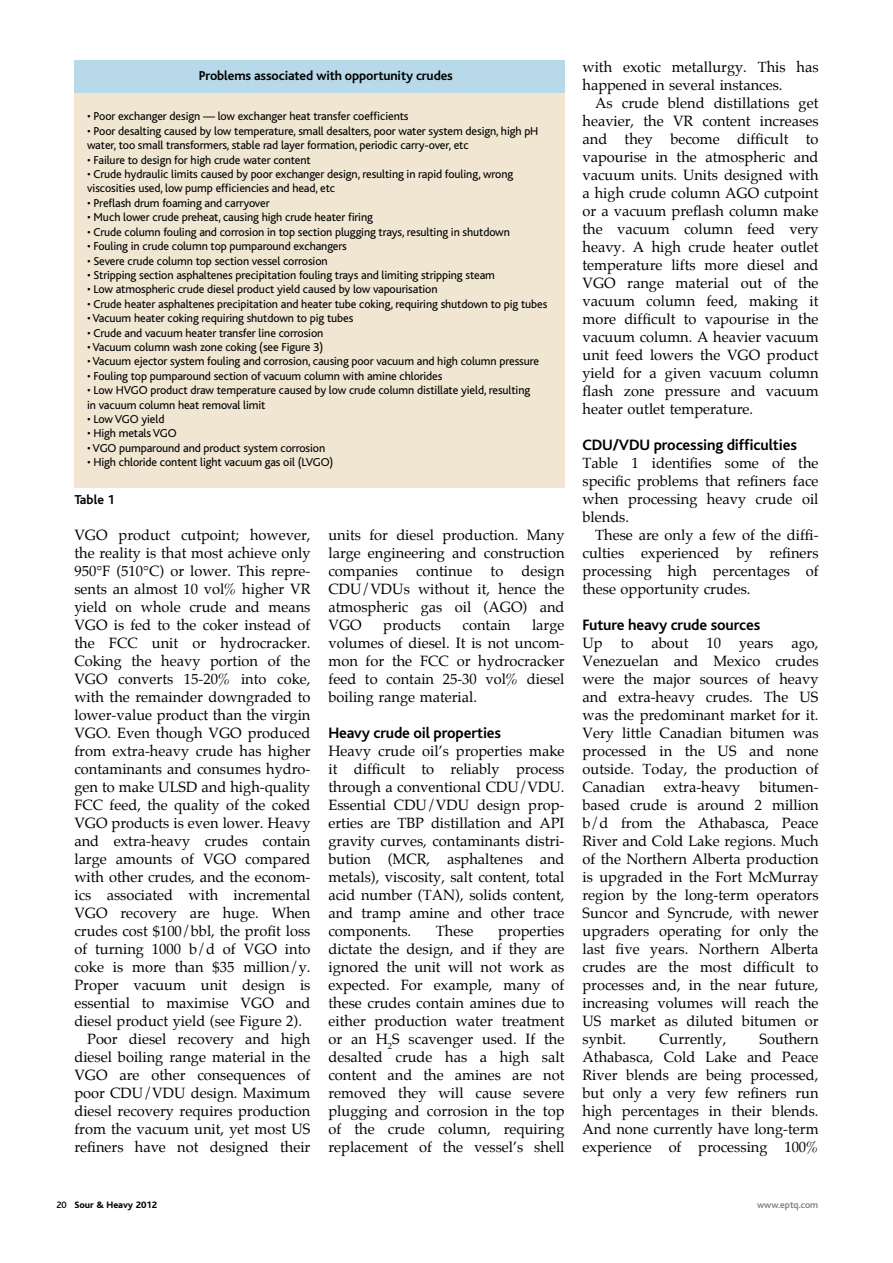
<style>
.page{position:relative;width:893px;height:1263px;background:#fff}
.page>*{position:absolute;margin:0;border:0;box-sizing:border-box;transform-origin:0 0}
.t1{font:700 15.75px "Bliss";letter-spacing:-.01em;color:#000}
.t2{font:14.7px/18px "Palatino";color:#000;text-align:justify}
.t3{font:700 13.5px "Bliss";letter-spacing:-.01em;color:#000}
.t4{font:12px/14.4px "Bliss";letter-spacing:-.01em;color:#000}
.t5{font:800 9.75px "Bliss";color:#000}
.t6{font:500 9.75px "Bliss";color:#757779}
.s1{font-weight:500}
</style>
<div class="page">
<div style="left:74px;top:82px;width:490px;height:406px;background:#f0e6d2"></div>
<div style="left:74px;top:60px;width:490px;height:33px;background:#b7d9e9"></div>
<p class="t3" style="left:199px;top:68px;width:256px">Problems associated with opportunity crudes</p>
<p class="t4" style="left:87px;top:110px;width:323px">• Poor exchanger design — low exchanger heat transfer coefficients</p>
<p class="t4" style="left:87px;top:124px;width:453px">• Poor desalting caused by low temperature, small desalters, poor water system design, high pH water, too small transformers, stable rad layer formation, periodic carry-over, etc</p>
<p class="t4" style="left:87px;top:153px;width:225px">• Failure to design for high crude water content</p>
<p class="t4" style="left:87px;top:167px;width:428px">• Crude hydraulic limits caused by poor exchanger design, resulting in rapid fouling, wrong viscosities used, low pump efficiencies and head, etc</p>
<p class="t4" style="left:87px;top:196px;width:184px">• Preflash drum foaming and carryover</p>
<p class="t4" style="left:87px;top:210px;width:287px">• Much lower crude preheat, causing high crude heater firing</p>
<p class="t4" style="left:87px;top:225px;width:424px">• Crude column fouling and corrosion in top section plugging trays, resulting in shutdown</p>
<p class="t4" style="left:87px;top:239px;width:261px">• Fouling in crude column top pumparound exchangers</p>
<p class="t4" style="left:87px;top:254px;width:242px">• Severe crude column top section vessel corrosion</p>
<p class="t4" style="left:87px;top:268px;width:409px">• Stripping section asphaltenes precipitation fouling trays and limiting stripping steam</p>
<p class="t4" style="left:87px;top:282px;width:352px">• Low atmospheric crude diesel product yield caused by low vapourisation</p>
<p class="t4" style="left:87px;top:297px;width:462px">• Crude heater asphaltenes precipitation and heater tube coking, requiring shutdown to pig tubes</p>
<p class="t4" style="left:87px;top:311px;width:268px">• Vacuum heater coking requiring shutdown to pig tubes</p>
<p class="t4" style="left:87px;top:326px;width:238px">• Crude and vacuum heater transfer line corrosion</p>
<p class="t4" style="left:87px;top:340px;width:238px">• Vacuum column wash zone coking (see Figure 3)</p>
<p class="t4" style="left:87px;top:354px;width:453px">• Vacuum ejector system fouling and corrosion, causing poor vacuum and high column pressure</p>
<p class="t4" style="left:87px;top:369px;width:357px">• Fouling top pumparound section of vacuum column with amine chlorides</p>
<p class="t4" style="left:87px;top:383px;width:445px">• Low HVGO product draw temperature caused by low crude column distillate yield, resulting in vacuum column heat removal limit</p>
<p class="t4" style="left:87px;top:412px;width:79px">• Low VGO yield</p>
<p class="t4" style="left:87px;top:426px;width:91px">• High metals VGO</p>
<p class="t4" style="left:87px;top:441px;width:240px">• VGO pumparound and product system corrosion</p>
<p class="t4" style="left:87px;top:455px;width:248px">• High chloride content light vacuum gas oil (LVGO)</p>
<p class="t3" style="left:74px;top:493px;width:42px">Table 1</p>
<p class="t2" style="left:74px;top:527px;width:238px">VGO product cutpoint; however,</p>
<p class="t2" style="left:74px;top:545px;width:238px">the reality is that most achieve only</p>
<p class="t2" style="left:74px;top:563px;width:238px">950°F (510°C) or lower. This repre-</p>
<p class="t2" style="left:74px;top:581px;width:238px">sents an almost 10 vol% higher VR</p>
<p class="t2" style="left:74px;top:599px;width:238px">yield on whole crude and means</p>
<p class="t2" style="left:74px;top:617px;width:238px">VGO is fed to the coker instead of</p>
<p class="t2" style="left:74px;top:635px;width:238px">the FCC unit or hydrocracker.</p>
<p class="t2" style="left:74px;top:653px;width:238px">Coking the heavy portion of the</p>
<p class="t2" style="left:74px;top:671px;width:238px">VGO converts 15-20% into coke,</p>
<p class="t2" style="left:74px;top:689px;width:238px">with the remainder downgraded to</p>
<p class="t2" style="left:74px;top:707px;width:238px">lower-value product than the virgin</p>
<p class="t2" style="left:74px;top:725px;width:238px">VGO. Even though VGO produced</p>
<p class="t2" style="left:74px;top:743px;width:238px">from extra-heavy crude has higher</p>
<p class="t2" style="left:74px;top:761px;width:238px">contaminants and consumes hydro-</p>
<p class="t2" style="left:74px;top:779px;width:238px">gen to make ULSD and high-quality</p>
<p class="t2" style="left:74px;top:797px;width:238px">FCC feed, the quality of the coked</p>
<p class="t2" style="left:74px;top:815px;width:238px">VGO products is even lower. Heavy</p>
<p class="t2" style="left:74px;top:833px;width:238px">and extra-heavy crudes contain</p>
<p class="t2" style="left:74px;top:851px;width:238px">large amounts of VGO compared</p>
<p class="t2" style="left:74px;top:869px;width:238px">with other crudes, and the econom-</p>
<p class="t2" style="left:74px;top:887px;width:238px">ics associated with incremental</p>
<p class="t2" style="left:74px;top:905px;width:238px">VGO recovery are huge. When</p>
<p class="t2" style="left:74px;top:923px;width:238px">crudes cost $100/bbl, the profit loss</p>
<p class="t2" style="left:74px;top:941px;width:238px">of turning 1000 b/d of VGO into</p>
<p class="t2" style="left:74px;top:959px;width:238px">coke is more than $35 million/y.</p>
<p class="t2" style="left:74px;top:977px;width:238px">Proper vacuum unit design is</p>
<p class="t2" style="left:74px;top:995px;width:238px">essential to maximise VGO and</p>
<p class="t2" style="left:74px;top:1013px;width:229px">diesel product yield (see Figure 2).</p>
<p class="t2" style="left:87px;top:1031px;width:225px">Poor diesel recovery and high</p>
<p class="t2" style="left:74px;top:1049px;width:238px">diesel boiling range material in the</p>
<p class="t2" style="left:74px;top:1067px;width:238px">VGO are other consequences of</p>
<p class="t2" style="left:74px;top:1085px;width:238px">poor CDU/VDU design. Maximum</p>
<p class="t2" style="left:74px;top:1103px;width:238px">diesel recovery requires production</p>
<p class="t2" style="left:74px;top:1121px;width:238px">from the vacuum unit, yet most US</p>
<p class="t2" style="left:74px;top:1139px;width:238px">refiners have not designed their</p>
<p class="t2" style="left:328px;top:527px;width:238px">units for diesel production. Many large engineering and construction companies continue to design CDU/VDUs without it, hence the atmospheric gas oil (AGO) and VGO</p>
<p class="t2" style="left:328px;top:617px;width:238px;text-indent:204px">large volumes of diesel. It is not uncom&shy;mon for the FCC or hydrocracker feed to contain 25-30 vol% diesel boiling range material.</p>
<p class="t1" style="left:328px;top:725px;width:174px">Heavy crude oil properties</p>
<p class="t2" style="left:328px;top:743px;width:238px">Heavy crude oil’s properties make it difficult to reliably process through a conventional CDU/VDU.<br>Essential CDU/VDU design prop&shy;erties are TBP distillation and API gravity curves, contaminants distri&shy;bution (MCR, asphaltenes and metals), viscosity, salt content, total acid number (TAN), solids content, and tramp amine and other trace components.</p>
<p class="t2" style="left:383px;top:617px;width:59px">products</p>
<p class="t2" style="left:463px;top:617px;width:49px">contain</p>
<p class="t2" style="left:436px;top:923px;width:39px">These</p>
<p class="t2" style="left:328px;top:923px;width:238px;text-indent:170px">properties dictate the design, and if they are ignored the unit will not work as expected. For example, many of these crudes contain amines due to either production water treatment or an H<sub>2</sub>S scavenger used. If the desalted crude has a high salt content and the amines are not removed they will cause severe plugging and corrosion in the top of the crude column, requiring replacement of the vessel’s shell</p>
<p class="t2" style="left:582px;top:59px;width:238px">with exotic metallurgy. This has happened in several instances.</p>
<p class="t2" style="left:582px;top:95px;width:238px;text-indent:13px">As crude blend distillations get heavier, the VR content increases and they become difficult to vapourise in the atmospheric and vacuum units. Units designed with a high crude column AGO cutpoint or a vacuum preflash column make the vacuum column feed very heavy. A high crude heater outlet temperature lifts more diesel and VGO range material out of the vacuum column feed, making it more difficult to vapourise in the vacuum column. A heavier vacuum unit feed lowers the VGO product yield for a given vacuum column flash zone pressure and vacuum heater outlet temperature.</p>
<p class="t1" style="left:582px;top:437px;width:216px">CD U/VD U processing difficulties</p>
<p class="t2" style="left:582px;top:455px;width:238px">Table 1 identifies some of the specific problems that refiners face when processing heavy crude oil blends.</p>
<p class="t2" style="left:582px;top:527px;width:238px;text-indent:13px">These are only a few of the diffi&shy;culties experienced by refiners processing high percentages of these opportunity crudes.</p>
<p class="t1" style="left:582px;top:617px;width:179px">Future heavy crude sources</p>
<p class="t2" style="left:582px;top:635px;width:238px">Up to about 10 years ago, Venezuelan and Mexico crudes were the major sources of heavy and extra-heavy crudes. The US was the predominant market for it.<br>Very little Canadian bitumen was processed in the US and none outside. Today, the production of Canadian</p>
<p class="t2" style="left:664px;top:779px;width:78px">extra-heavy</p>
<p class="t2" style="left:582px;top:779px;width:238px;text-indent:177px">bitumen&shy;based crude is around 2 million b/d from the Athabasca, Peace River and Cold Lake regions. Much of the Northern Alberta production is upgraded in the Fort McMurray region by the long-term operators Suncor and Syncrude, with newer upgraders operating for only the last five years. Northern Alberta crudes are the most difficult to processes and, in the near future, increasing volumes will reach the US market as diluted bitumen or synbit.</p>
<p class="t2" style="left:582px;top:1031px;width:238px;text-indent:177px">Southern Athabasca, Cold Lake and Peace River blends are being processed, but only a very few refiners run high percentages in their blends.<br>And none currently have long-term experience of processing 100%</p>
<p class="t2" style="left:659px;top:1031px;width:69px">Currently,</p>
<p class="t5" style="left:56px;top:1200px;width:102px"><span class="s1">20</span> Sour &amp; Heavy 2012</p>
<p class="t6" style="left:757px;top:1200px;width:63px">www.eptq.com</p>
</div>
